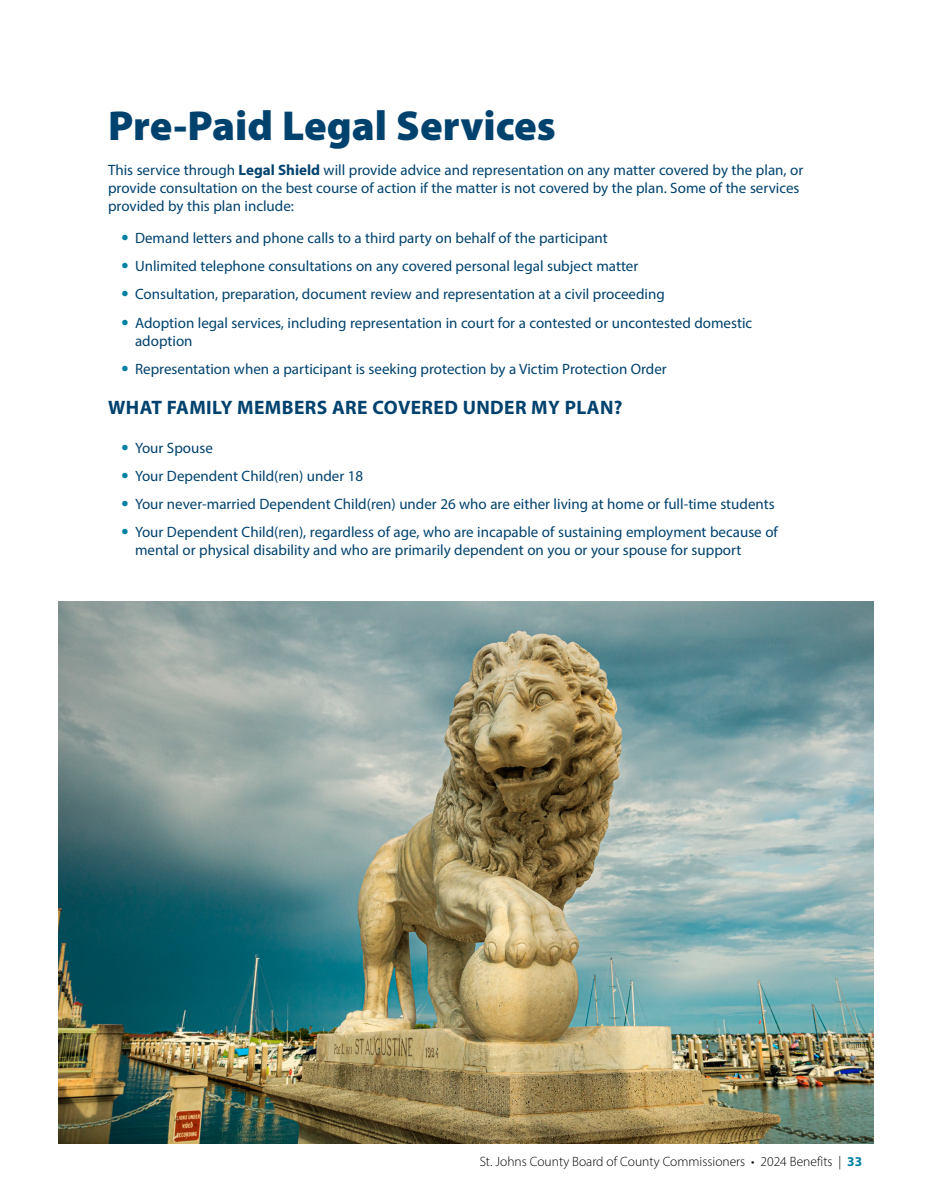
<style>
.page{position:relative;width:932px;height:1202px;background:#fff}
.page>*{position:absolute;margin:0;border:0;box-sizing:border-box;transform-origin:0 0}
.t1{font:900 42px "Myriad Pro";color:#00426e}
.t2{font:700 19.5px "Myriad Pro";letter-spacing:.02em;color:#00426e}
.t3{font:15px/18px "Myriad Pro";color:#00426e}
.t4{font:300 13.5px "Myriad Pro";color:#000}
.s1{font-weight:700}
.s2{font-weight:700;font-size:21px;color:#0081a3}
.s3{font-weight:700;color:#0081a3}
</style>
<div class="page">
<img style="left:59px;top:601px;width:814px;height:542px">
<h1 class="t1" style="left:108px;top:97px;width:449px">Pre-Paid Legal Services</h1>
<p class="t3" style="left:108px;top:161px;width:696px">This service through <span class="s1">Legal Shield</span> will provide advice and representation on any matter covered by the plan, or provide consultation on the best course of action if the matter is not covered by the plan. Some of the services provided by this plan include:</p>
<p class="t3" style="left:122px;top:228px;width:487px"><span class="s2">•</span> Demand letters and phone calls to a third party on behalf of the participant</p>
<p class="t3" style="left:122px;top:257px;width:518px"><span class="s2">•</span> Unlimited telephone consultations on any covered personal legal subject matter</p>
<p class="t3" style="left:122px;top:285px;width:544px"><span class="s2">•</span> Consultation, preparation, document review and representation at a civil proceeding</p>
<p class="t3" style="left:135px;top:313px;width:618px;text-indent:-14px"><span class="s2">•</span> Adoption legal services, including representation in court for a contested or uncontested domestic adoption</p>
<p class="t3" style="left:122px;top:359px;width:547px"><span class="s2">•</span> Representation when a participant is seeking protection by a Victim Protection Order</p>
<h2 class="t2" style="left:108px;top:395px;width:515px">WHAT FAMILY MEMBERS ARE COVERED UNDER MY PLAN?</h2>
<p class="t3" style="left:122px;top:438px;width:93px"><span class="s2">•</span> Your Spouse</p>
<p class="t3" style="left:122px;top:466px;width:243px"><span class="s2">•</span> Your Dependent Child(ren) under 18</p>
<p class="t3" style="left:122px;top:495px;width:654px"><span class="s2">•</span> Your never-married Dependent Child(ren) under 26 who are either living at home or full-time students</p>
<p class="t3" style="left:135px;top:523px;width:644px;text-indent:-14px"><span class="s2">•</span> Your Dependent Child(ren), regardless of age, who are incapable of sustaining employment because of mental or physical disability and who are primarily dependent on you or your spouse for support</p>
<p class="t4" style="left:479px;top:1153px;width:384px">St. Johns County Board of County Commissioners • 2024 Benefits | <span class="s3">33</span></p>
</div>
